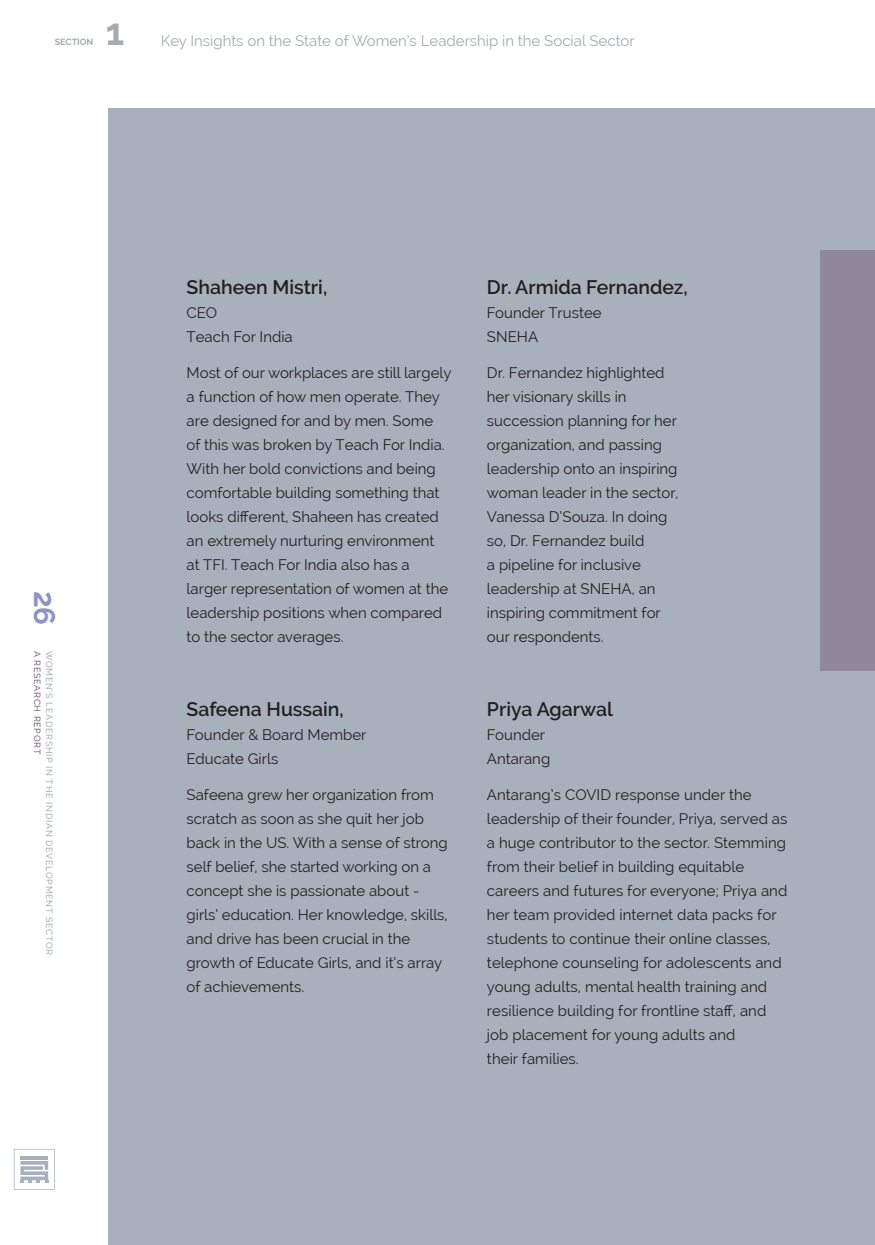
<style>
.page{position:relative;width:875px;height:1245px;background:#fff}
.page>*{position:absolute;margin:0;border:0;box-sizing:border-box;transform-origin:0 0}
.t1{font:700 37.5px "Raleway";color:#a6abb1}
.t2{font:700 29.55px "Raleway";color:#8d92c8}
.t3{font:600 19.5px "Raleway";color:#231f20}
.t4{font:15px/24px "Raleway";color:#231f20}
.t5{font:15px "Raleway";color:#a6abb1}
.t6{font:500 9px "Raleway";letter-spacing:.075em;color:#a8b1bb}
.t7{font:500 9px "Raleway";letter-spacing:.075em;color:#806a76}
.t8{font:700 9px "Raleway";color:#a6abb1}
</style>
<div class="page">
<svg style="left:14px;top:1149px;width:41px;height:41px"></svg>
<div style="left:108px;top:108px;width:767px;height:1137px;background:#a8b1bb"></div>
<div style="left:820px;top:250px;width:55px;height:421px;background:#91889b"></div>
<p class="t8" style="left:55px;top:37px;width:40px">SECTION</p>
<h1 class="t1" style="left:106px;top:10px;width:20px">1</h1>
<p class="t5" style="left:161px;top:32px;width:475px">Key Insights on the State of Women’s Leadership in the Social Sector</p>
<h2 class="t2" style="left:61px;top:591px;width:36px;rotate:90deg">26</h2>
<p class="t7" style="left:43px;top:651px;width:105px;rotate:90deg">A RESEARCH REPORT</p>
<p class="t6" style="left:55px;top:651px;width:306px;rotate:90deg">WOMEN’S LEADERSHIP IN THE INDIAN DEVELOPMENT SECTOR</p>
<h3 class="t3" style="left:187px;top:276px;width:142px">Shaheen Mistri,</h3>
<p class="t4" style="left:187px;top:301px;width:108px">CEO<br>Teach For India</p>
<p class="t4" style="left:187px;top:361px;width:266px">Most of our workplaces are still largely a function of how men operate. They are designed for and by men. Some<br>of this was broken by Teach For India.<br>With her bold convictions and being comfortable building something that looks different, Shaheen has created an extremely nurturing environment<br>at TFI. Teach For India also has a larger representation of women at the leadership positions when compared to the sector averages.</p>
<h3 class="t3" style="left:187px;top:698px;width:159px">Safeena Hussain,</h3>
<p class="t4" style="left:187px;top:723px;width:181px">Founder &amp; Board Member<br>Educate Girls</p>
<p class="t4" style="left:187px;top:783px;width:263px">Safeena grew her organization from scratch as soon as she quit her job back in the US. With a sense of strong self belief, she started working on a concept she is passionate about - girls’ education. Her knowledge, skills, and drive has been crucial in the growth of Educate Girls, and it’s array of achievements.</p>
<h3 class="t3" style="left:487px;top:276px;width:202px">Dr. Armida Fernandez,</h3>
<p class="t4" style="left:487px;top:301px;width:116px">Founder Trustee<br>SNEHA</p>
<p class="t4" style="left:487px;top:361px;width:193px">Dr. Fernandez highlighted her visionary skills in succession planning for her organization, and passing leadership onto an inspiring woman leader in the sector,<br>Vanessa D’Souza. In doing so, Dr. Fernandez build<br>a pipeline for inclusive leadership at SNEHA, an inspiring commitment for our respondents.</p>
<h3 class="t3" style="left:487px;top:698px;width:128px">Priya Agarwal</h3>
<p class="t4" style="left:487px;top:723px;width:65px">Founder<br>Antarang</p>
<p class="t4" style="left:487px;top:783px;width:302px">Antarang’s COVID response under the leadership of their founder, Priya, served as a huge contributor to the sector. Stemming from their belief in building equitable careers and futures for everyone; Priya and her team provided internet data packs for students to continue their online classes, telephone counseling for adolescents and young adults, mental health training and resilience building for frontline staff, and job placement for young adults and<br>their families.</p>
</div>
